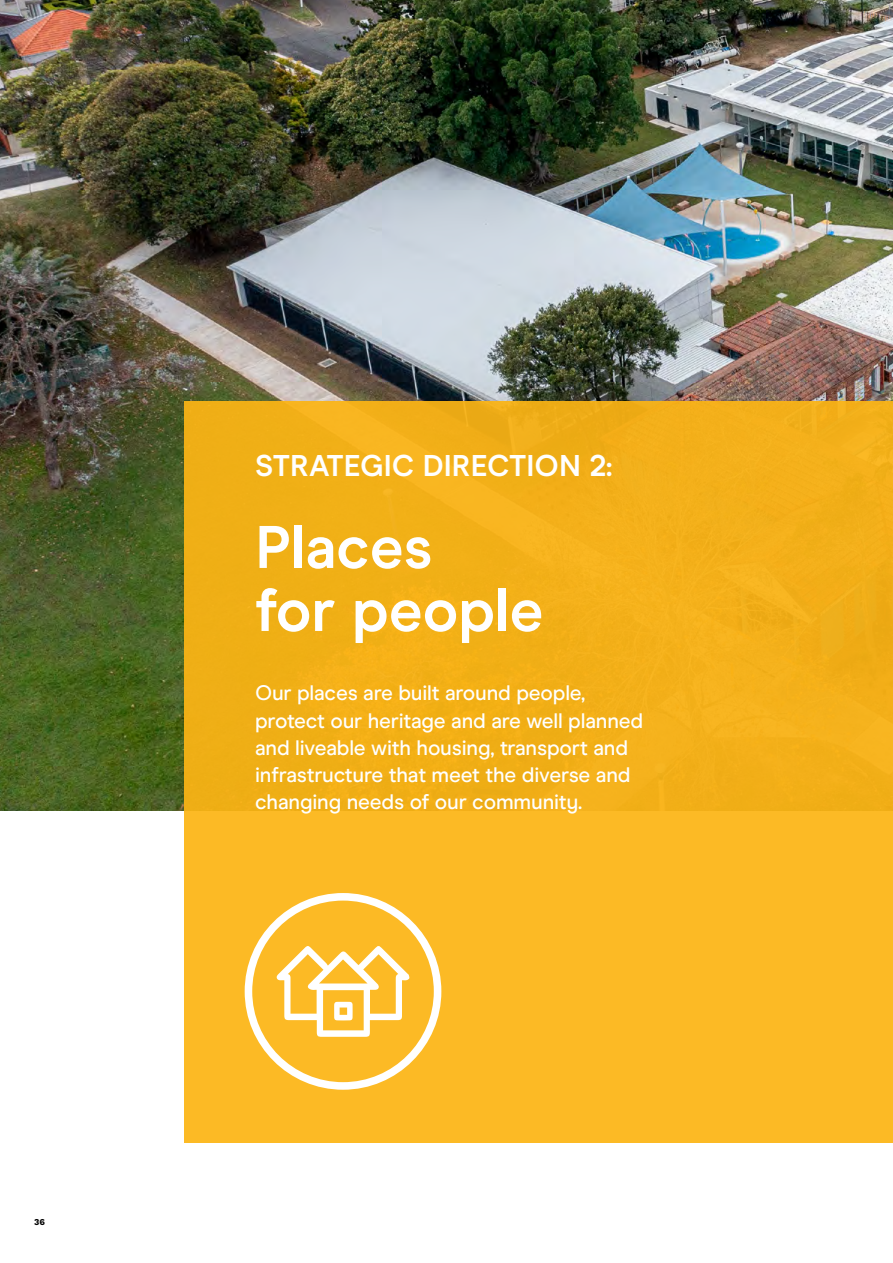
<style>
.page{position:relative;width:893px;height:1263px;background:#fff}
.page>*{position:absolute;margin:0;border:0;box-sizing:border-box;transform-origin:0 0}
.Heading_40pt{font:700 60px/63px "Modern Era";color:#fff}
.Heading_40pt-2{font:700 30px "Modern Era";color:#fff}
.block_intro{font:500 21px/27px "Modern Era";letter-spacing:-.01em;color:#fff}
.t1{font:700 9px "Work Sans";color:#000}
</style>
<div class="page">
<img style="left:0;top:0;width:893px;height:810px">
<div style="left:184px;top:401px;width:709px;height:742px;background:#f6b21c"></div>
<svg style="left:245px;top:893px;width:196px;height:197px"></svg>
<p class="t1" style="left:34px;top:1216px;width:12px">36</p>
<p class="Heading_40pt-2" style="left:255px;top:448px;width:359px">STRATEGIC DIRECTION 2:</p>
<p class="Heading_40pt" style="left:255px;top:516px;width:290px">Places<br>for people</p>
<p class="block_intro" style="left:255px;top:680px;width:390px">Our places are built around people, protect our heritage and are well planned and liveable with housing, transport and infrastructure that meet the diverse and changing needs of our community.</p>
</div>
